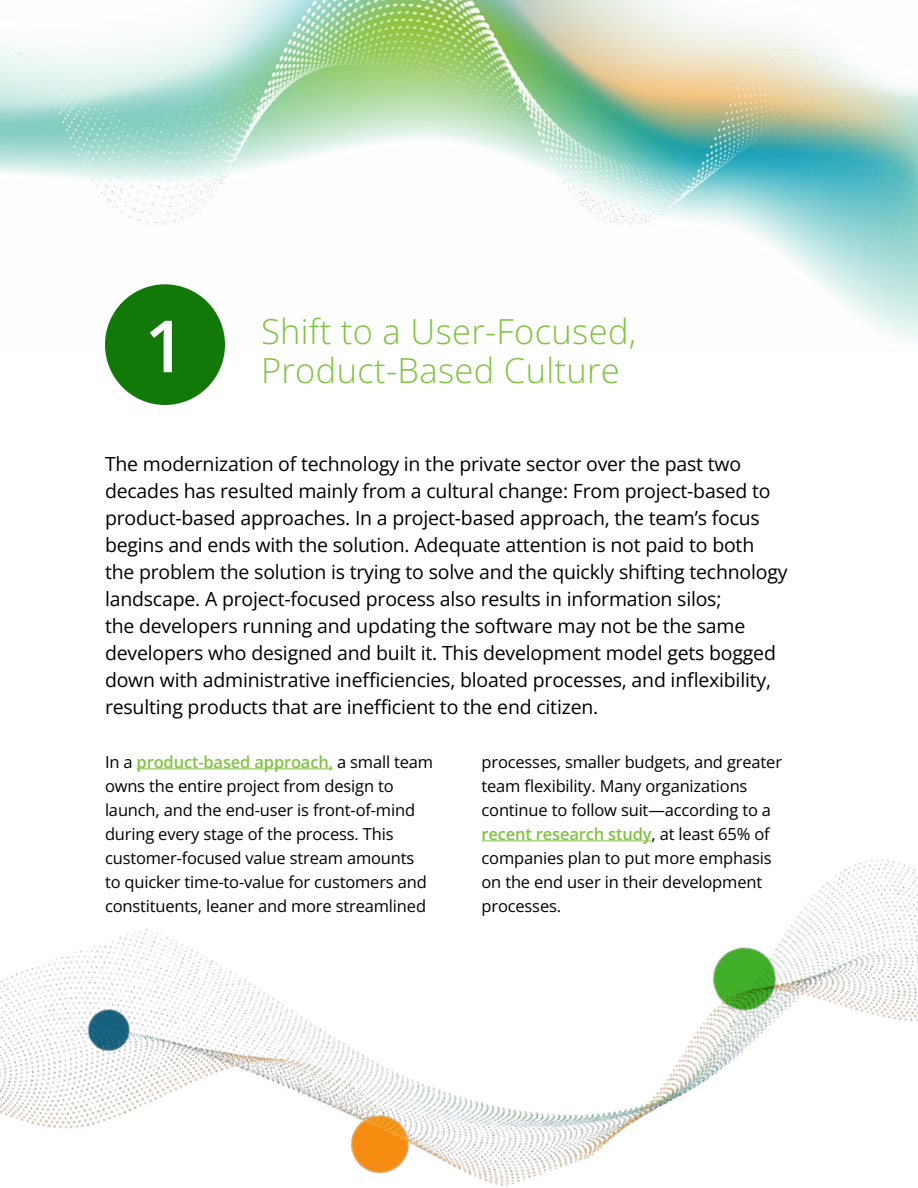
<style>
.page{position:relative;width:918px;height:1188px;background:#fff}
.page>*{position:absolute;margin:0;border:0;box-sizing:border-box;transform-origin:0 0}
.t1{font:300 34.5px/39px "Open Sans";letter-spacing:.01em;color:#80c342}
.t2{font:19.5px/27px "Open Sans";letter-spacing:-.01em;color:#000}
.t3{font:16.5px/24px "Open Sans";letter-spacing:-.01em;color:#000}
.s1{font-weight:600;color:#80c342}
</style>
<div class="page">
<img style="left:0;top:0;width:918px;height:342px">
<img style="left:0;top:768px;width:918px;height:419px">
<div style="left:105px;top:284px;width:120px;height:121px;background:#127808;border-radius:50%"></div>
<h1 class="t1" style="left:144px;top:311px;width:493px;text-indent:117px">Shift to a User-Focused,<br><sup>1</sup> Product-Based Culture</h1>
<p class="t2" style="left:105px;top:450px;width:684px">The modernization of technology in the private sector over the past two decades has resulted mainly from a cultural change: From project-based to product-based approaches. In a project-based approach, the team’s focus begins and ends with the solution. Adequate attention is not paid to both the problem the solution is trying to solve and the quickly shifting technology landscape. A project-focused process also results in information silos;<br>the developers running and updating the software may not be the same developers who designed and built it. This development model gets bogged down with administrative inefficiencies, bloated processes, and inflexibility, resulting products that are inefficient to the end citizen.</p>
<p class="t3" style="left:105px;top:749px;width:330px">In a <span class="s1">product-based approach,</span> a small team owns the entire project from design to launch, and the end-user is front-of-mind during every stage of the process. This customer-focused value stream amounts to quicker time-to-value for customers and constituents, leaner and more streamlined</p>
<p class="t3" style="left:482px;top:749px;width:302px">processes, smaller budgets, and greater team flexibility. Many organizations continue to follow suit—according to a <span class="s1">recent research study</span>, at least 65% of companies plan to put more emphasis on the end user in their development processes.</p>
</div>
